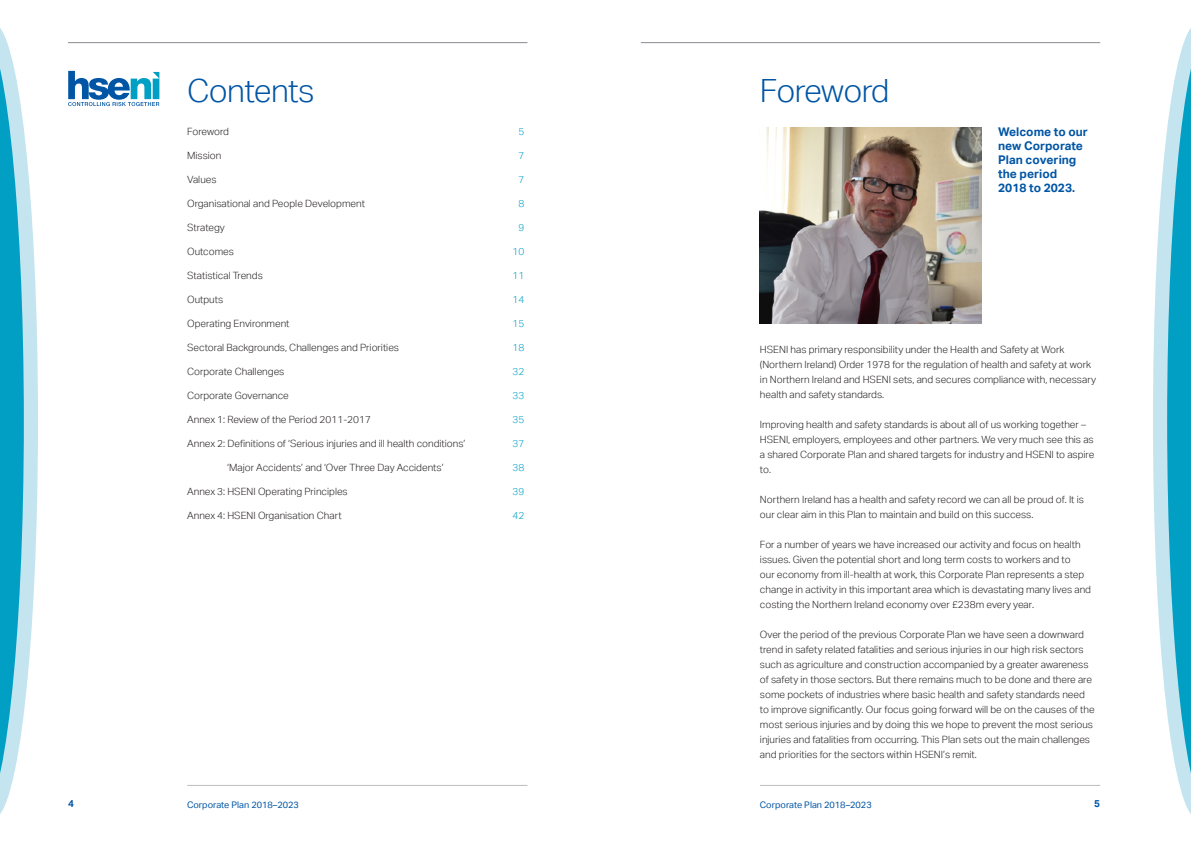
<style>
.page{position:relative;width:1191px;height:842px;background:#fff}
.page>*{position:absolute;margin:0;border:0;box-sizing:border-box;transform-origin:0 0}
.t1{font:300 32px "Aktiv Grotesk";letter-spacing:-.02em;color:#0155a5}
.t2{font:700 12px/14px "Aktiv Grotesk";color:#0155a5}
.t3{font:300 10px/15px "Aktiv Grotesk";color:#231f20}
.t4{font:300 10px "Aktiv Grotesk";color:#009fc3}
.t5{font:700 10px "Aktiv Grotesk";color:#0155a5}
.t6{font:9.1px "Aktiv Grotesk";color:#0155a5}
</style>
<div class="page">
<hr style="left:68px;top:43px;width:459px;height:1px;background:#878b91">
<hr style="left:641px;top:43px;width:459px;height:1px;background:#878b91">
<hr style="left:187px;top:785px;width:340px;height:1px;background:#bbbdc0">
<hr style="left:760px;top:785px;width:340px;height:1px;background:#bbbdc0">
<svg style="left:0;top:28px;width:38px;height:786px"></svg>
<svg style="left:1153px;top:28px;width:38px;height:786px"></svg>
<svg style="left:68px;top:71px;width:91px;height:35px"></svg>
<img style="left:760px;top:128px;width:221px;height:195px">
<h1 class="t1" style="left:187px;top:73px;width:129px">Contents</h1>
<p class="t3" style="left:187px;top:124px;width:43px">Foreword</p>
<p class="t4" style="left:518px;top:125px;width:7px">5</p>
<p class="t3" style="left:187px;top:148px;width:36px">Mission</p>
<p class="t4" style="left:518px;top:149px;width:7px">7</p>
<p class="t3" style="left:187px;top:172px;width:31px">Values</p>
<p class="t4" style="left:518px;top:173px;width:7px">7</p>
<p class="t3" style="left:187px;top:196px;width:179px">Organisational and People Development</p>
<p class="t4" style="left:518px;top:197px;width:7px">8</p>
<p class="t3" style="left:187px;top:220px;width:39px">Strategy</p>
<p class="t4" style="left:518px;top:221px;width:7px">9</p>
<p class="t3" style="left:187px;top:244px;width:48px">Outcomes</p>
<p class="t4" style="left:512px;top:245px;width:13px">10</p>
<p class="t3" style="left:187px;top:268px;width:77px">Statistical Trends</p>
<p class="t4" style="left:512px;top:269px;width:13px">11</p>
<p class="t3" style="left:187px;top:292px;width:38px">Outputs</p>
<p class="t4" style="left:512px;top:293px;width:13px">14</p>
<p class="t3" style="left:187px;top:316px;width:104px">Operating Environment</p>
<p class="t4" style="left:512px;top:317px;width:13px">15</p>
<p class="t3" style="left:187px;top:340px;width:213px">Sectoral Backgrounds, Challenges and Priorities</p>
<p class="t4" style="left:512px;top:341px;width:13px">18</p>
<p class="t3" style="left:187px;top:364px;width:99px">Corporate Challenges</p>
<p class="t4" style="left:512px;top:365px;width:13px">32</p>
<p class="t3" style="left:187px;top:388px;width:103px">Corporate Governance</p>
<p class="t4" style="left:512px;top:389px;width:13px">33</p>
<p class="t3" style="left:187px;top:412px;width:185px">Annex 1: Review of the Period 2011-2017</p>
<p class="t4" style="left:512px;top:413px;width:13px">35</p>
<p class="t3" style="left:187px;top:436px;width:280px">Annex 2: Definitions of ‘Serious injuries and ill health conditions’</p>
<p class="t4" style="left:512px;top:437px;width:13px">37</p>
<p class="t3" style="left:227px;top:460px;width:218px">‘Major Accidents’ and ‘Over Three Day Accidents’</p>
<p class="t4" style="left:512px;top:461px;width:13px">38</p>
<p class="t3" style="left:187px;top:484px;width:162px">Annex 3: HSENI Operating Principles</p>
<p class="t4" style="left:512px;top:485px;width:13px">39</p>
<p class="t3" style="left:187px;top:508px;width:156px">Annex 4: HSENI Organisation Chart</p>
<p class="t4" style="left:512px;top:509px;width:13px">42</p>
<h1 class="t1" style="left:760px;top:73px;width:131px">Foreword</h1>
<h2 class="t2" style="left:998px;top:125px;width:91px">Welcome to our new Corporate<br>Plan covering the period<br>2018 to 2023.</h2>
<p class="t3" style="left:760px;top:342px;width:337px">HSENI has primary responsibility under the Health and Safety at Work (Northern Ireland) Order 1978 for the regulation of health and safety at work in Northern Ireland and HSENI sets, and secures compliance with, necessary health and safety standards.</p>
<p class="t3" style="left:760px;top:417px;width:336px">Improving health and safety standards is about all of us working together – HSENI, employers, employees and other partners. We very much see this as a shared Corporate Plan and shared targets for industry and HSENI to aspire to.</p>
<p class="t3" style="left:760px;top:492px;width:325px">Northern Ireland has a health and safety record we can all be proud of. It is our clear aim in this Plan to maintain and build on this success.</p>
<p class="t3" style="left:760px;top:537px;width:332px">For a number of years we have increased our activity and focus on health issues. Given the potential short and long term costs to workers and to<br>our economy from ill-health at work, this Corporate Plan represents a step change in activity in this important area which is devastating many lives and costing the Northern Ireland economy over £238m every year.</p>
<p class="t3" style="left:760px;top:627px;width:336px">Over the period of the previous Corporate Plan we have seen a downward trend in safety related fatalities and serious injuries in our high risk sectors such as agriculture and construction accompanied by a greater awareness of safety in those sectors. But there remains much to be done and there are some pockets of industries where basic health and safety standards need to improve significantly. Our focus going forward will be on the causes of the most serious injuries and by doing this we hope to prevent the most serious injuries and fatalities from occurring. This Plan sets out the main challenges and priorities for the sectors within HSENI’s remit.</p>
<p class="t5" style="left:68px;top:797px;width:7px">4</p>
<p class="t6" style="left:187px;top:799px;width:113px">Corporate Plan 2018–2023</p>
<p class="t6" style="left:760px;top:799px;width:113px">Corporate Plan 2018–2023</p>
<p class="t5" style="left:1094px;top:797px;width:7px">5</p>
</div>
